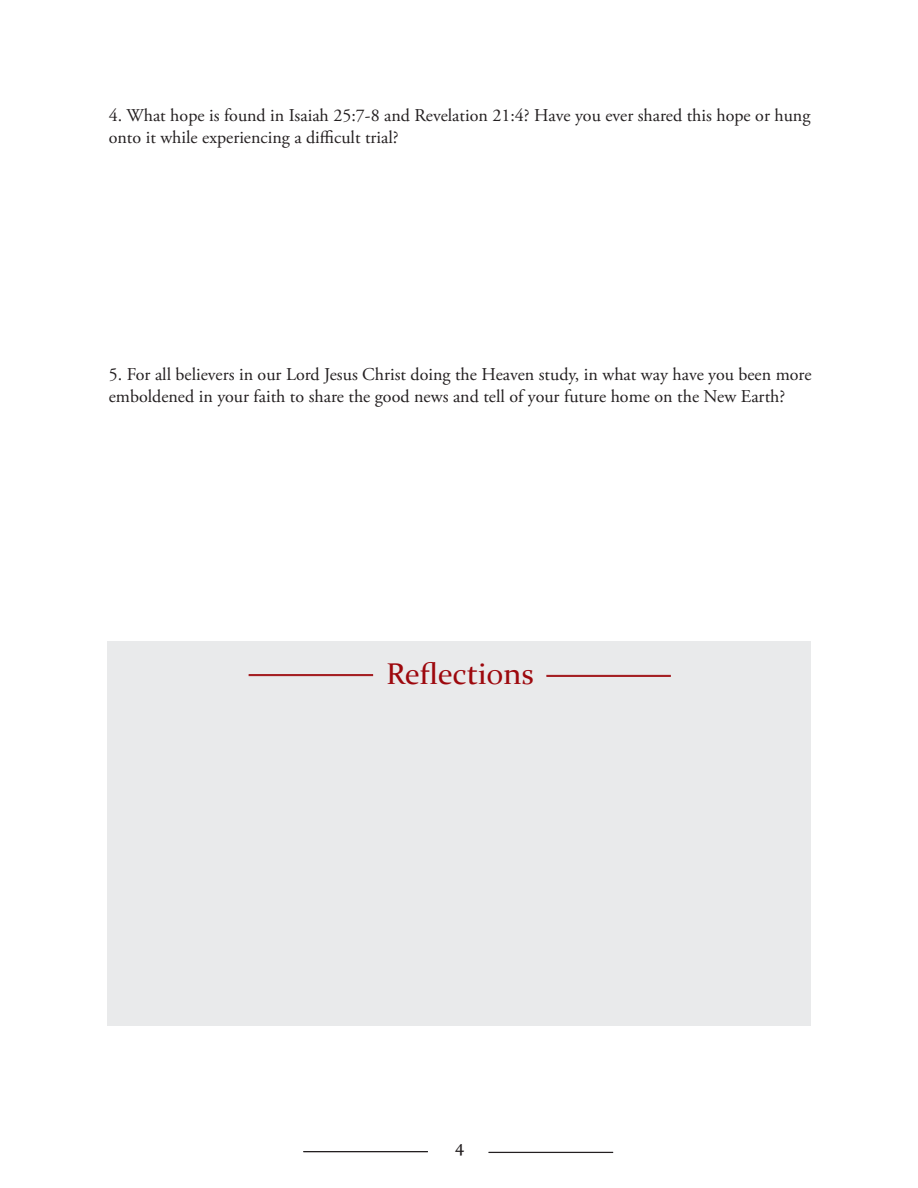
<style>
.page{position:relative;width:918px;height:1188px;background:#fff}
.page>*{position:absolute;margin:0;border:0;box-sizing:border-box;transform-origin:0 0}
.t1{font:30px "Constantia";color:#9d080d}
.t2{font:18px/21.6px "Adobe Garamond Pro";color:#231f20}
.t3{font:18px "Arno Pro Caption";color:#231f20}
</style>
<div class="page">
<hr style="left:489px;top:1152px;width:124px;height:1px;background:#231f20">
<hr style="left:303px;top:1151px;width:125px;height:1px;background:#231f20">
<hr style="left:303px;top:1152px;width:125px;height:1px;background:#231f20">
<div style="left:107px;top:642px;width:704px;height:384px;background:#e9eaeb"></div>
<hr style="left:546px;top:675px;width:125px;height:1px;background:#9d080d">
<hr style="left:546px;top:676px;width:125px;height:1px;background:#9d080d">
<hr style="left:249px;top:674px;width:124px;height:1px;background:#9d080d">
<hr style="left:249px;top:675px;width:124px;height:1px;background:#9d080d">
<p class="t2" style="left:109px;top:105px;width:703px">4. What hope is found in Isaiah 25:7-8 and Revelation 21:4? Have you ever shared this hope or hung onto it while experiencing a difficult trial?</p>
<p class="t2" style="left:109px;top:364px;width:704px">5. For all believers in our Lord Jesus Christ doing the Heaven study, in what way have you been more emboldened in your faith to share the good news and tell of your future home on the New Earth?</p>
<p class="t1" style="left:386px;top:653px;width:149px">Reflections</p>
<p class="t3" style="left:455px;top:1139px;width:10px">4</p>
</div>
